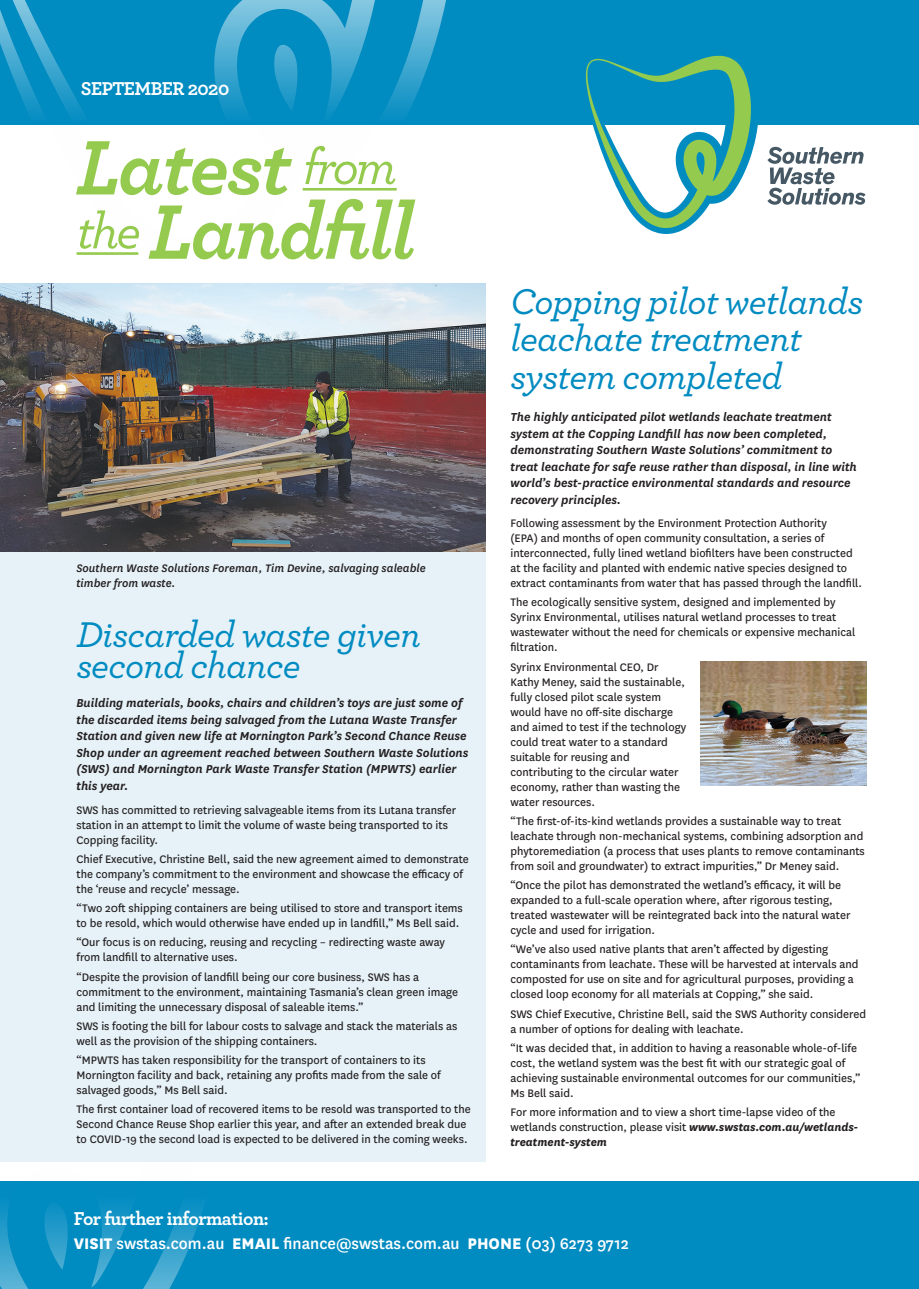
<style>
.page{position:relative;width:919px;height:1289px;background:#fff}
.page>*{position:absolute;margin:0;border:0;box-sizing:border-box;transform-origin:0 0}
.t1{font:italic 700 80.85px/64.2px "Archer";letter-spacing:-.03em;color:#94ca4e}
.t2{font:italic 500 37.5px/37.5px "Archer";letter-spacing:-.02em;color:#008bc1}
.t3{font:700 19.5px "Archer";letter-spacing:-.03em;color:#fff}
.t4{font:500 18px "National";color:#fff}
.t5{font:italic 600 13.5px/16.5px "National";color:#231f20}
.t6{font:12.75px/15px "National";color:#231f20}
.t7{font:italic 500 12.75px/15px "National";color:#231f20}
.s1{font-weight:500;font-size:51.75px}
.s2{font-weight:700;font-style:italic}
.s3{font-weight:800}
</style>
<div class="page">
<div style="left:0;top:1181px;width:918px;height:107px;background:#008bc1"></div>
<div style="left:0;top:0;width:918px;height:124px;background:#008bc1"></div>
<svg style="left:767px;top:147px;width:98px;height:58px"></svg>
<svg style="left:583px;top:55px;width:177px;height:179px"></svg>
<svg style="left:0;top:0;width:431px;height:255px"></svg>
<svg style="left:0;top:1161px;width:202px;height:127px"></svg>
<div style="left:0;top:545px;width:485px;height:616px;background:#e6f2f8"></div>
<hr style="left:302px;top:188px;width:94px;height:2px;background:#94ca4e">
<hr style="left:77px;top:252px;width:61px;height:3px;background:#94ca4e">
<img style="left:0;top:284px;width:485px;height:267px">
<img style="left:700px;top:661px;width:166px;height:124px">
<h3 class="t3" style="left:81px;top:73px;width:150px">SEPTEMBER 2020</h3>
<h1 class="t1" style="left:77px;top:129px;width:341px">Latest <span class="s1">from the</span> Landfill</h1>
<p class="t7" style="left:76px;top:560px;width:351px">Southern Waste Solutions Foreman, Tim Devine, salvaging saleable timber from waste.</p>
<h2 class="t2" style="left:76px;top:616px;width:346px;line-height:31.5px">Discarded waste given second chance</h2>
<p class="t5" style="left:76px;top:694px;width:393px">Building materials, books, chairs and children’s toys are just some of the discarded items being salvaged from the Lutana Waste Transfer Station and given new life at Mornington Park’s Second Chance Reuse Shop under an agreement reached between Southern Waste Solutions (SWS) and Mornington Park Waste Transfer Station (MPWTS) earlier this year.</p>
<p class="t6" style="left:76px;top:801px;width:381px">SWS has committed to retrieving salvageable items from its Lutana transfer station in an attempt to limit the volume of waste being transported to its<br>Copping facility.</p>
<p class="t6" style="left:76px;top:850px;width:394px">Chief Executive, Christine Bell, said the new agreement aimed to demonstrate the company’s commitment to the environment and showcase the efficacy of the ‘reuse and recycle’ message.</p>
<p class="t6" style="left:76px;top:900px;width:388px">“Two 20ft shipping containers are being utilised to store and transport items to be resold, which would otherwise have ended up in landfill,” Ms Bell said.</p>
<p class="t6" style="left:76px;top:934px;width:370px">“Our focus is on reducing, reusing and recycling – redirecting waste away from landfill to alternative uses.</p>
<p class="t6" style="left:76px;top:968px;width:383px">“Despite the provision of landfill being our core business, SWS has a commitment to the environment, maintaining Tasmania’s clean green image and limiting the unnecessary disposal of saleable items.”</p>
<p class="t6" style="left:76px;top:1017px;width:382px">SWS is footing the bill for labour costs to salvage and stack the materials as well as the provision of the shipping containers.</p>
<p class="t6" style="left:76px;top:1052px;width:366px">“MPWTS has taken responsibility for the transport of containers to its<br>Mornington facility and back, retaining any profits made from the sale of salvaged goods,” Ms Bell said.</p>
<p class="t6" style="left:76px;top:1101px;width:395px">The first container load of recovered items to be resold was transported to the<br>Second Chance Reuse Shop earlier this year, and after an extended break due to COVID-19 the second load is expected to be delivered in the coming weeks.</p>
<h2 class="t2" style="left:510px;top:280px;width:354px">Copping pilot wetlands leachate treatment system completed</h2>
<p class="t5" style="left:510px;top:408px;width:348px">The highly anticipated pilot wetlands leachate treatment system at the Copping Landfill has now been completed, demonstrating Southern Waste Solutions’ commitment to treat leachate for safe reuse rather than disposal, in line with world’s best-practice environmental standards and resource recovery principles.</p>
<p class="t6" style="left:510px;top:515px;width:353px">Following assessment by the Environment Protection Authority<br>(EPA) and months of open community consultation, a series of interconnected, fully lined wetland biofilters have been constructed at the facility and planted with endemic native species designed to extract contaminants from water that has passed through the landfill.</p>
<p class="t6" style="left:510px;top:594px;width:346px">The ecologically sensitive system, designed and implemented by Syrinx Environmental, utilises natural wetland processes to treat wastewater without the need for chemicals or expensive mechanical filtration.</p>
<p class="t6" style="left:510px;top:658px;width:177px">Syrinx Environmental CEO, Dr<br>Kathy Meney, said the sustainable, fully closed pilot scale system would have no off-site discharge and aimed to test if the technology could treat water to a standard suitable for reusing and contributing to the circular water economy, rather than wasting the water resources.</p>
<p class="t6" style="left:510px;top:812px;width:356px">“The first-of-its-kind wetlands provides a sustainable way to treat leachate through non-mechanical systems, combining adsorption and phytoremediation (a process that uses plants to remove contaminants from soil and groundwater) to extract impurities,” Dr Meney said.</p>
<p class="t6" style="left:510px;top:877px;width:341px">“Once the pilot has demonstrated the wetland’s efficacy, it will be expanded to a full-scale operation where, after rigorous testing, treated wastewater will be reintegrated back into the natural water cycle and used for irrigation.</p>
<p class="t6" style="left:510px;top:941px;width:349px">“We’ve also used native plants that aren’t affected by digesting contaminants from leachate. These will be harvested at intervals and composted for use on site and for agricultural purposes, providing a closed loop economy for all materials at Copping,” she said.</p>
<p class="t6" style="left:510px;top:1005px;width:357px">SWS Chief Executive, Christine Bell, said the SWS Authority considered a number of options for dealing with leachate.</p>
<p class="t6" style="left:510px;top:1039px;width:351px">“It was decided that, in addition to having a reasonable whole-of-life cost, the wetland system was the best fit with our strategic goal of achieving sustainable environmental outcomes for our communities,” Ms Bell said.</p>
<p class="t6" style="left:510px;top:1104px;width:349px">For more information and to view a short time-lapse video of the wetlands construction, please visit <span class="s2">www.swstas.com.au/wetlands&shy;treatment-system</span></p>
<h3 class="t3" style="left:74px;top:1202px;width:197px">For further information:</h3>
<h3 class="t4" style="left:74px;top:1230px;width:556px"><span class="s3">VISIT</span> swstas.com.au <span class="s3">EMAIL</span> finance@swstas.com.au <span class="s3">PHONE</span> (03) 6273 9712</h3>
</div>
